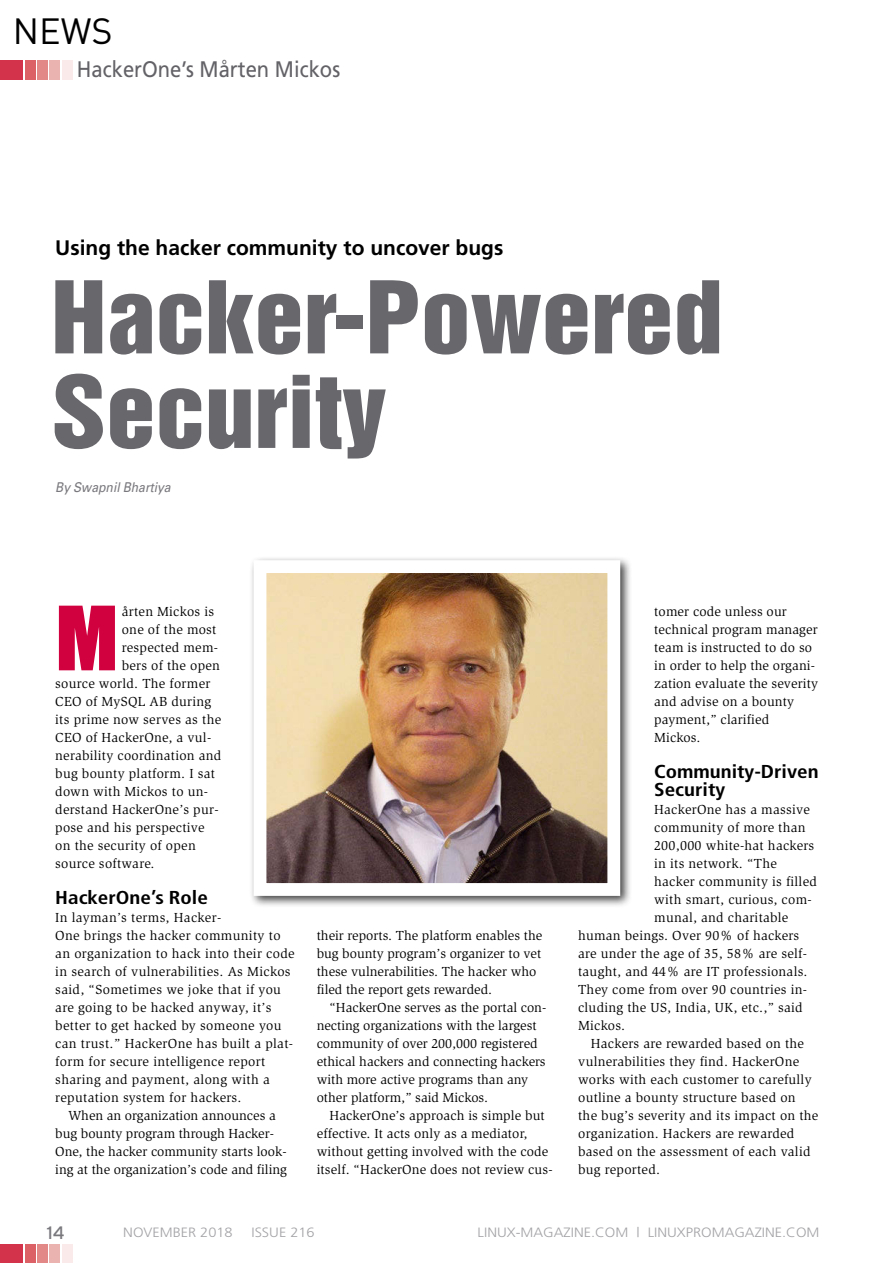
<style>
.page{position:relative;width:893px;height:1263px;background:#fff}
.page>*{position:absolute;margin:0;border:0;box-sizing:border-box;transform-origin:0 0}
.t1{font:91.5px/94.5px "Helvetica Inserat";color:#68676c;scale:1.08 1}
.t2{font:81.75px "Impact";color:#d1003e;scale:1.08 1}
.t3{font:36px "DIN";color:#000}
.t4{font:22.5px "Frutiger";color:#636267;scale:.9 1}
.t5{font:700 21px "Frutiger";color:#000}
.t6{font:700 condensed 18.75px/18px "Frutiger";color:#000;scale:1.13 1}
.t7{font:18px "Interstate";color:#79787d}
.t8{font:13.5px/18px "Slimbach";letter-spacing:.02em;color:#000}
.t9{font:13.5px "Slimbach";color:#000}
.t10{font:300 13.5px "Frutiger";color:#a3a3a7;scale:1.08 1}
.t11{font:italic 13.5px "Univers";color:#79787d;scale:.9 1}
</style>
<div class="page">
<div style="left:0;top:1244px;width:23px;height:19px;background:#d4344b"></div>
<div style="left:38px;top:1244px;width:10px;height:19px;background:#e28988"></div>
<div style="left:63px;top:1244px;width:10px;height:19px;background:#faebea"></div>
<div style="left:25px;top:1244px;width:10px;height:19px;background:#db6167"></div>
<div style="left:50px;top:1244px;width:10px;height:19px;background:#ebb3af"></div>
<div style="left:0;top:61px;width:23px;height:19px;background:#d4344b"></div>
<div style="left:38px;top:61px;width:10px;height:19px;background:#e28988"></div>
<div style="left:63px;top:61px;width:10px;height:19px;background:#faebea"></div>
<div style="left:25px;top:61px;width:10px;height:19px;background:#db6167"></div>
<div style="left:50px;top:61px;width:10px;height:19px;background:#ebb3af"></div>
<div style="left:249px;top:555px;width:383px;height:353px;background:#000;opacity:.75"></div>
<img style="left:249px;top:555px;width:378px;height:347px">
<h3 class="t3" style="left:13px;top:9px;width:101px">NEWS</h3>
<p class="t4" style="left:77px;top:56px;width:294px">HackerOne’s Mårten Mickos</p>
<p class="t5" style="left:55px;top:235px;width:450px">Using the hacker community to uncover bugs</p>
<p class="t1" style="left:51px;top:270px;width:623px">Hacker-Powered<br>Security</p>
<p class="t11" style="left:55px;top:479px;width:130px">By Swapnil Bhartiya</p>
<p class="t2" style="left:55px;top:575px;width:60px">M</p>
<p class="t8" style="left:122px;top:603px;width:94px">årten Mickos is</p>
<p class="t8" style="left:122px;top:621px;width:96px">one of the most</p>
<p class="t8" style="left:122px;top:639px;width:98px">respected mem-</p>
<p class="t8" style="left:122px;top:657px;width:100px">bers of the open</p>
<p class="t8" style="left:55px;top:675px;width:157px">source world. The former</p>
<p class="t8" style="left:55px;top:693px;width:157px">CEO of MySQL AB during</p>
<p class="t8" style="left:55px;top:711px;width:167px">its prime now serves as the</p>
<p class="t8" style="left:55px;top:729px;width:157px">CEO of HackerOne, a vul-</p>
<p class="t8" style="left:55px;top:747px;width:168px">nerability coordination and</p>
<p class="t8" style="left:55px;top:765px;width:161px">bug bounty platform. I sat</p>
<p class="t8" style="left:55px;top:783px;width:154px">down with Mickos to un-</p>
<p class="t8" style="left:55px;top:801px;width:165px">derstand HackerOne’s pur-</p>
<p class="t8" style="left:55px;top:819px;width:151px">pose and his perspective</p>
<p class="t8" style="left:55px;top:837px;width:142px">on the security of open</p>
<p class="t8" style="left:55px;top:855px;width:101px">source software.</p>
<p class="t6" style="left:55px;top:889px;width:137px">HackerOne’s Role</p>
<p class="t8" style="left:55px;top:909px;width:166px">In layman’s terms, Hacker-</p>
<p class="t8" style="left:55px;top:927px;width:227px">One brings the hacker community to</p>
<p class="t8" style="left:55px;top:945px;width:241px">an organization to hack into their code</p>
<p class="t8" style="left:55px;top:963px;width:237px">in search of vulnerabilities. As Mickos</p>
<p class="t8" style="left:55px;top:981px;width:227px">said, “Sometimes we joke that if you</p>
<p class="t8" style="left:55px;top:999px;width:218px">are going to be hacked anyway, it’s</p>
<p class="t8" style="left:55px;top:1017px;width:228px">better to get hacked by someone you</p>
<p class="t8" style="left:55px;top:1035px;width:239px">can trust.” HackerOne has built a plat-</p>
<p class="t8" style="left:55px;top:1053px;width:212px">form for secure intelligence report</p>
<p class="t8" style="left:55px;top:1071px;width:216px">sharing and payment, along with a</p>
<p class="t8" style="left:55px;top:1089px;width:188px">reputation system for hackers.</p>
<p class="t9" style="left:68px;top:1108px;width:209px">When an organization announces a</p>
<p class="t9" style="left:55px;top:1126px;width:219px">bug bounty program through Hacker-</p>
<p class="t9" style="left:55px;top:1144px;width:233px">One, the hacker community starts look-</p>
<p class="t9" style="left:55px;top:1162px;width:233px">ing at the organization’s code and filing</p>
<p class="t9" style="left:317px;top:928px;width:227px">their reports. The platform enables the</p>
<p class="t9" style="left:317px;top:946px;width:226px">bug bounty program’s organizer to vet</p>
<p class="t9" style="left:317px;top:964px;width:221px">these vulnerabilities. The hacker who</p>
<p class="t9" style="left:317px;top:982px;width:177px">filed the report gets rewarded.</p>
<p class="t9" style="left:329px;top:1000px;width:218px">“HackerOne serves as the portal con-</p>
<p class="t9" style="left:317px;top:1018px;width:221px">necting organizations with the largest</p>
<p class="t9" style="left:317px;top:1036px;width:222px">community of over 200,000 registered</p>
<p class="t9" style="left:317px;top:1054px;width:230px">ethical hackers and connecting hackers</p>
<p class="t9" style="left:317px;top:1072px;width:213px">with more active programs than any</p>
<p class="t9" style="left:317px;top:1090px;width:173px">other platform,” said Mickos.</p>
<p class="t8" style="left:329px;top:1107px;width:217px">HackerOne’s approach is simple but</p>
<p class="t8" style="left:317px;top:1125px;width:212px">effective. It acts only as a mediator,</p>
<p class="t8" style="left:317px;top:1143px;width:233px">without getting involved with the code</p>
<p class="t8" style="left:317px;top:1161px;width:237px">itself. “HackerOne does not review cus-</p>
<p class="t8" style="left:654px;top:603px;width:165px">tomer code unless our technical program manager team is instructed to do so in order to help the organi&shy;zation evaluate the severity and advise on a bounty payment,” clarified<br>Mickos.</p>
<p class="t6" style="left:654px;top:763px;width:147px">Community-Driven<br>Security</p>
<p class="t8" style="left:654px;top:801px;width:157px">HackerOne has a massive</p>
<p class="t8" style="left:654px;top:819px;width:153px">community of more than</p>
<p class="t8" style="left:654px;top:837px;width:162px">200,000 white-hat hackers</p>
<p class="t8" style="left:654px;top:855px;width:124px">in its network. “The</p>
<p class="t8" style="left:654px;top:873px;width:164px">hacker community is filled</p>
<p class="t8" style="left:654px;top:891px;width:159px">with smart, curious, com-</p>
<p class="t8" style="left:654px;top:909px;width:136px">munal, and charitable</p>
<p class="t8" style="left:578px;top:927px;width:223px">human beings. Over 90% of hackers</p>
<p class="t8" style="left:578px;top:945px;width:230px">are under the age of 35, 58% are self-</p>
<p class="t8" style="left:578px;top:963px;width:231px">taught, and 44% are IT professionals.</p>
<p class="t8" style="left:578px;top:981px;width:230px">They come from over 90 countries in-</p>
<p class="t8" style="left:578px;top:999px;width:226px">cluding the US, India, UK, etc.,” said</p>
<p class="t8" style="left:578px;top:1017px;width:49px">Mickos.</p>
<p class="t8" style="left:591px;top:1035px;width:215px">Hackers are rewarded based on the</p>
<p class="t8" style="left:578px;top:1053px;width:223px">vulnerabilities they find. HackerOne</p>
<p class="t8" style="left:578px;top:1071px;width:235px">works with each customer to carefully</p>
<p class="t8" style="left:578px;top:1089px;width:219px">outline a bounty structure based on</p>
<p class="t8" style="left:578px;top:1107px;width:242px">the bug’s severity and its impact on the</p>
<p class="t8" style="left:578px;top:1125px;width:218px">organization. Hackers are rewarded</p>
<p class="t8" style="left:578px;top:1143px;width:234px">based on the assessment of each valid</p>
<p class="t8" style="left:578px;top:1161px;width:84px">bug reported.</p>
<p class="t7" style="left:47px;top:1222px;width:20px">14</p>
<p class="t10" style="left:123px;top:1224px;width:103px">NOVEMBER 2018</p>
<p class="t10" style="left:251px;top:1224px;width:60px">ISSUE 216</p>
<p class="t10" style="left:478px;top:1224px;width:318px">LINUX-MAGAZINE.COM | LINUXPROMAGAZINE.COM</p>
</div>
